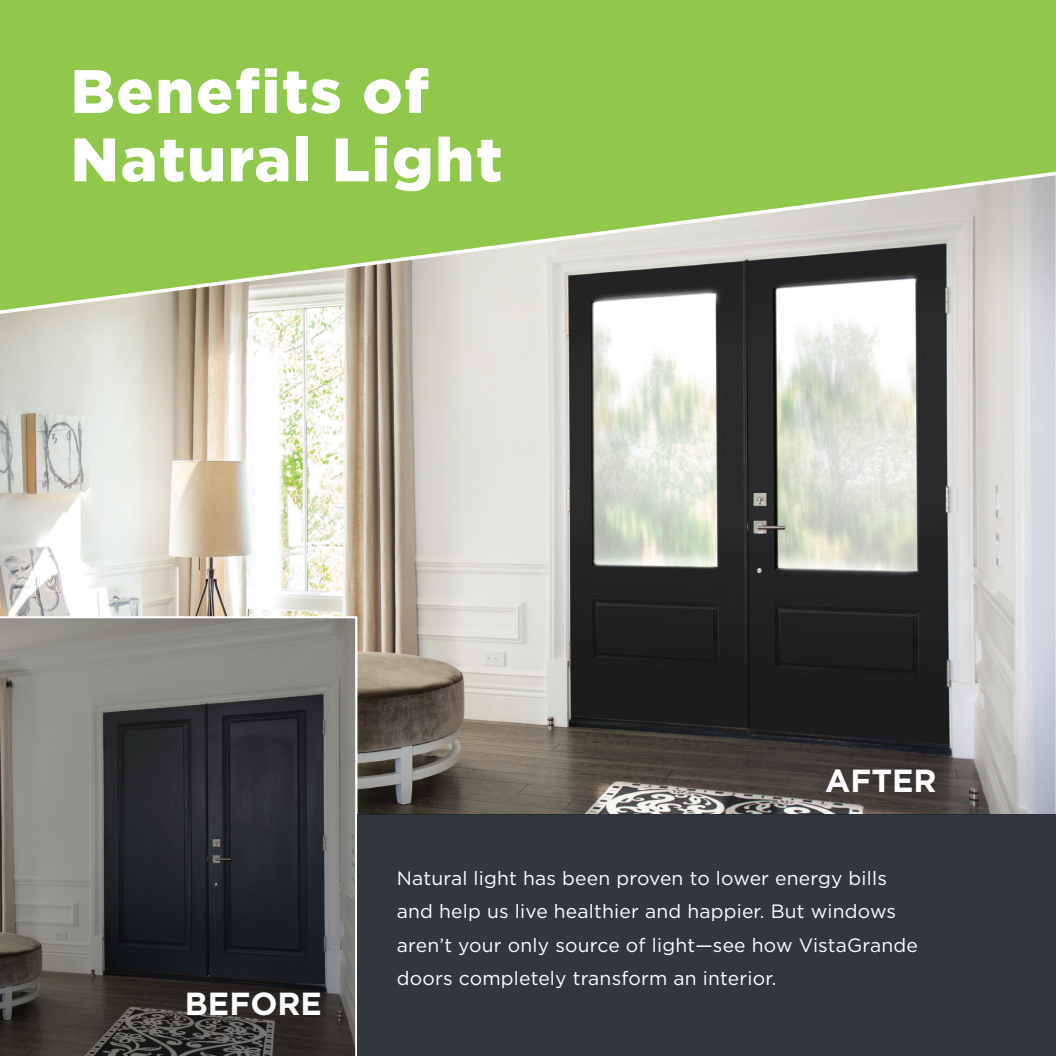
<style>
.page{position:relative;width:1056px;height:1056px;background:#fff}
.page>*{position:absolute;margin:0;border:0;box-sizing:border-box;transform-origin:0 0}
.t1{font:900 61.25px/68.2px "Gotham";letter-spacing:.03em;color:#fff}
.t2{font:700 31.85px "Gotham";color:#fff}
.t3{font:19.25px/33.2px "Gotham";letter-spacing:.01em;color:#fff}
</style>
<div class="page">
<img style="left:0;top:330px;width:1055px;height:484px">
<div style="left:0;top:0;width:1055px;height:23px;background:#90c84c"></div>
<div style="left:357px;top:814px;width:698px;height:241px;background:#323640"></div>
<svg style="left:0;top:23px;width:1055px;height:307px;background:#9cc369"></svg>
<svg style="left:0;top:618px;width:355px;height:437px;background:#535251"></svg>
<div style="left:802px;top:743px;width:158px;height:75px;background:#231f20;opacity:.75"></div>
<p class="t1" style="left:71px;top:57px;width:433px">Benefits of<br>Natural Light</p>
<p class="t2" style="left:825px;top:759px;width:113px">AFTER</p>
<p class="t2" style="left:185px;top:982px;width:139px">BEFORE</p>
<p class="t3" style="left:397px;top:861px;width:522px">Natural light has been proven to lower energy bills and help us live healthier and happier. But windows aren’t your only source of light—see how VistaGrande doors completely transform an interior.</p>
</div>
